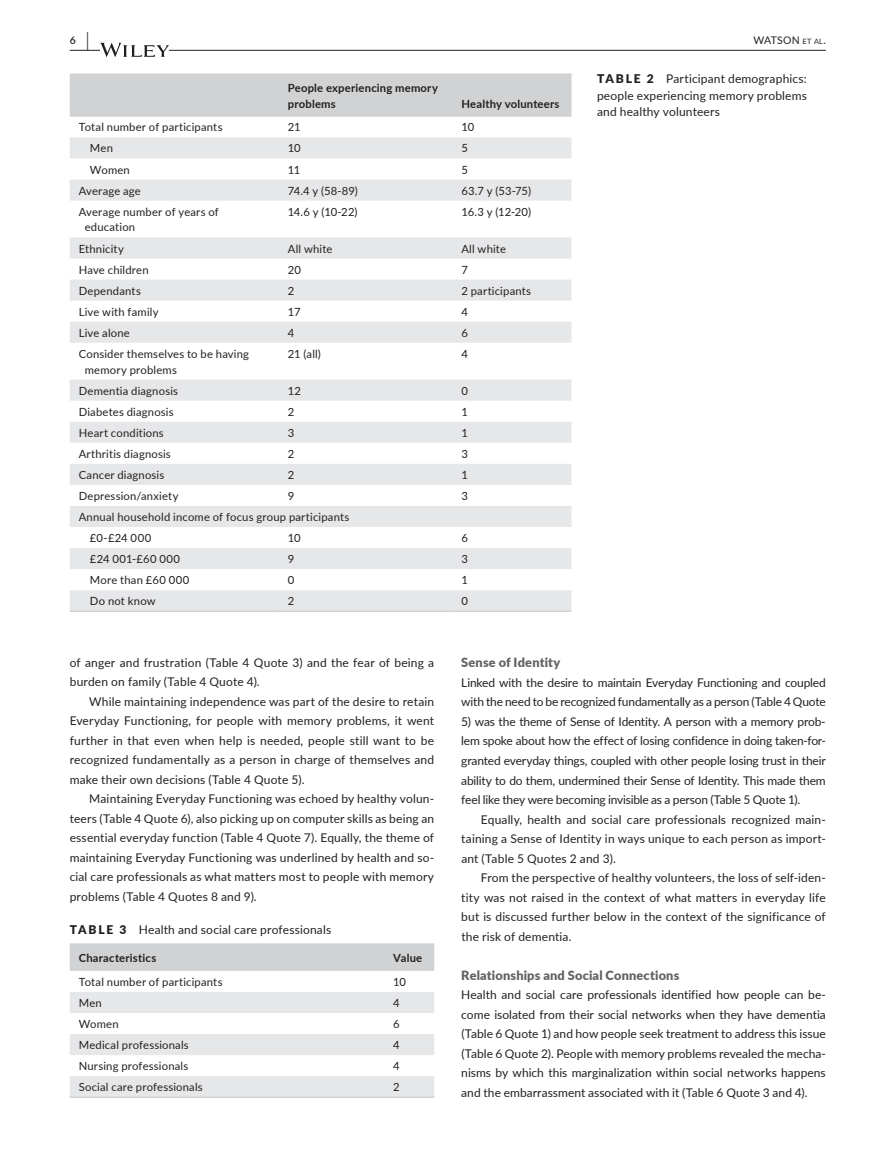
<style>
.page{position:relative;width:893px;height:1174px;background:#fff}
.page>*{position:absolute;margin:0;border:0;box-sizing:border-box;transform-origin:0 0}
.t1{font:900 12.75px "Lato";letter-spacing:.015em;color:#636366}
.t2{font:12px/19.5px "Lato";letter-spacing:.01em;color:#231f20;text-align:justify}
.t3{font:12px/19.5px "Lato";letter-spacing:-.015em;color:#231f20}
.t4{font:11.25px/15.8px "Lato";letter-spacing:.015em;color:#231f20}
.t5{font:700 11.25px/15.8px "Lato";letter-spacing:.02em;color:#231f20}
.t6{font:11.25px "Lato";letter-spacing:.04em;color:#231f20}
.t7{font:10.5px "Lato";letter-spacing:.02em;color:#231f20}
.t8{font:600 10.5px "Lato";color:#231f20}
.s1{font-size:19.5px}
.s2{font-size:7.35px}
.s3{font-weight:900}
</style>
<div class="page">
<hr style="left:70px;top:50px;width:756px;height:1px;background:#231f20">
<svg style="left:100px;top:43px;width:69px;height:14px"></svg>
<div style="left:70px;top:73px;width:501px;height:44px;background:#d1d2d4"></div>
<svg style="left:70px;top:137px;width:501px;height:473px"></svg>
<hr style="left:70px;top:610px;width:209px;height:2px;background:#d1d2d4">
<hr style="left:279px;top:610px;width:173px;height:2px;background:#d1d2d4">
<hr style="left:452px;top:610px;width:119px;height:2px;background:#d1d2d4">
<div style="left:70px;top:943px;width:364px;height:27px;background:#d1d2d4"></div>
<svg style="left:70px;top:992px;width:364px;height:104px"></svg>
<hr style="left:70px;top:1096px;width:314px;height:2px;background:#d1d2d4">
<hr style="left:384px;top:1096px;width:50px;height:2px;background:#d1d2d4">
<p class="t8" style="left:70px;top:33px;width:21px">6 <span class="s1">|</span></p>
<p class="t7" style="left:754px;top:33px;width:74px">WATSON <span class="s2">et al</span>.</p>
<p class="t5" style="left:288px;top:79px;width:152px">People experiencing memory problems</p>
<p class="t5" style="left:461px;top:95px;width:100px">Healthy volunteers</p>
<p class="t4" style="left:79px;top:119px;width:145px">Total number of participants</p>
<p class="t4" style="left:288px;top:119px;width:14px">21</p>
<p class="t4" style="left:461px;top:119px;width:14px">10</p>
<p class="t4" style="left:90px;top:140px;width:25px">Men</p>
<p class="t4" style="left:288px;top:140px;width:14px">10</p>
<p class="t4" style="left:461px;top:140px;width:8px">5</p>
<p class="t4" style="left:90px;top:161px;width:41px">Women</p>
<p class="t4" style="left:288px;top:161px;width:14px">11</p>
<p class="t4" style="left:461px;top:161px;width:8px">5</p>
<p class="t4" style="left:79px;top:182px;width:64px">Average age</p>
<p class="t4" style="left:288px;top:182px;width:72px">74.4 y (58‐89)</p>
<p class="t4" style="left:461px;top:182px;width:71px">63.7 y (53‐75)</p>
<p class="t4" style="left:85px;top:203px;width:136px;text-indent:-6px">Average number of years of education</p>
<p class="t4" style="left:288px;top:203px;width:71px">14.6 y (10‐22)</p>
<p class="t4" style="left:461px;top:203px;width:71px">16.3 y (12‐20)</p>
<p class="t4" style="left:79px;top:240px;width:47px">Ethnicity</p>
<p class="t4" style="left:288px;top:240px;width:46px">All white</p>
<p class="t4" style="left:461px;top:240px;width:46px">All white</p>
<p class="t4" style="left:79px;top:261px;width:71px">Have children</p>
<p class="t4" style="left:288px;top:261px;width:15px">20</p>
<p class="t4" style="left:461px;top:261px;width:8px">7</p>
<p class="t4" style="left:79px;top:282px;width:64px">Dependants</p>
<p class="t4" style="left:288px;top:282px;width:8px">2</p>
<p class="t4" style="left:461px;top:282px;width:71px">2 participants</p>
<p class="t4" style="left:79px;top:303px;width:81px">Live with family</p>
<p class="t4" style="left:288px;top:303px;width:14px">17</p>
<p class="t4" style="left:461px;top:303px;width:8px">4</p>
<p class="t4" style="left:79px;top:324px;width:53px">Live alone</p>
<p class="t4" style="left:288px;top:324px;width:8px">4</p>
<p class="t4" style="left:461px;top:324px;width:8px">6</p>
<p class="t4" style="left:85px;top:345px;width:166px;text-indent:-6px">Consider themselves to be having memory problems</p>
<p class="t4" style="left:288px;top:345px;width:35px">21 (all)</p>
<p class="t4" style="left:461px;top:345px;width:8px">4</p>
<p class="t4" style="left:79px;top:382px;width:101px">Dementia diagnosis</p>
<p class="t4" style="left:288px;top:382px;width:15px">12</p>
<p class="t4" style="left:461px;top:382px;width:8px">0</p>
<p class="t4" style="left:79px;top:403px;width:96px">Diabetes diagnosis</p>
<p class="t4" style="left:288px;top:403px;width:8px">2</p>
<p class="t4" style="left:461px;top:403px;width:8px">1</p>
<p class="t4" style="left:79px;top:424px;width:87px">Heart conditions</p>
<p class="t4" style="left:288px;top:424px;width:8px">3</p>
<p class="t4" style="left:461px;top:424px;width:8px">1</p>
<p class="t4" style="left:79px;top:445px;width:94px">Arthritis diagnosis</p>
<p class="t4" style="left:288px;top:445px;width:8px">2</p>
<p class="t4" style="left:461px;top:445px;width:8px">3</p>
<p class="t4" style="left:79px;top:466px;width:87px">Cancer diagnosis</p>
<p class="t4" style="left:288px;top:466px;width:8px">2</p>
<p class="t4" style="left:461px;top:466px;width:8px">1</p>
<p class="t4" style="left:79px;top:487px;width:101px">Depression/anxiety</p>
<p class="t4" style="left:288px;top:487px;width:8px">9</p>
<p class="t4" style="left:461px;top:487px;width:8px">3</p>
<p class="t4" style="left:90px;top:506px;width:261px;line-height:21px;text-indent:-11px">Annual household income of focus group participants £0‐£24 000</p>
<p class="t4" style="left:288px;top:530px;width:14px">10</p>
<p class="t4" style="left:461px;top:530px;width:8px">6</p>
<p class="t6" style="left:90px;top:551px;width:92px">£24 001‐£60 000</p>
<p class="t4" style="left:288px;top:551px;width:8px">9</p>
<p class="t4" style="left:461px;top:551px;width:8px">3</p>
<p class="t4" style="left:90px;top:572px;width:101px">More than £60 000</p>
<p class="t4" style="left:288px;top:572px;width:8px">0</p>
<p class="t4" style="left:461px;top:572px;width:8px">1</p>
<p class="t4" style="left:90px;top:593px;width:67px">Do not know</p>
<p class="t4" style="left:288px;top:593px;width:8px">2</p>
<p class="t4" style="left:461px;top:593px;width:8px">0</p>
<p class="t2" style="left:597px;top:70px;width:211px;line-height:16.5px"><span class="s3">TABLE 2</span> Participant demographics: people experiencing memory problems and healthy volunteers</p>
<p class="t2" style="left:70px;top:652px;width:366px">of anger and frustration (Table 4 Quote 3) and the fear of being a burden on family (Table 4 Quote 4).</p>
<p class="t2" style="left:70px;top:691px;width:366px;text-indent:20px">While maintaining independence was part of the desire to retain Everyday Functioning, for people with memory problems, it went further in that even when help is needed, people still want to be recognized fundamentally as a person in charge of themselves and make their own decisions (Table 4 Quote 5).</p>
<p class="t2" style="left:70px;top:788px;width:366px;text-indent:20px">Maintaining Everyday Functioning was echoed by healthy volun‐ teers (Table 4 Quote 6), also picking up on computer skills as being an essential everyday function (Table 4 Quote 7). Equally, the theme of maintaining Everyday Functioning was underlined by health and so‐ cial care professionals as what matters most to people with memory problems (Table 4 Quotes 8 and 9).</p>
<p class="t2" style="left:70px;top:919px;width:263px"><span class="s3">TABLE 3</span> Health and social care professionals</p>
<p class="t5" style="left:79px;top:949px;width:79px">Characteristics</p>
<p class="t5" style="left:393px;top:949px;width:31px">Value</p>
<p class="t4" style="left:79px;top:973px;width:145px">Total number of participants</p>
<p class="t4" style="left:393px;top:973px;width:14px">10</p>
<p class="t4" style="left:79px;top:994px;width:25px">Men</p>
<p class="t4" style="left:393px;top:994px;width:8px">4</p>
<p class="t4" style="left:79px;top:1015px;width:41px">Women</p>
<p class="t4" style="left:393px;top:1015px;width:8px">6</p>
<p class="t4" style="left:79px;top:1036px;width:111px">Medical professionals</p>
<p class="t4" style="left:393px;top:1036px;width:8px">4</p>
<p class="t4" style="left:79px;top:1057px;width:111px">Nursing professionals</p>
<p class="t4" style="left:393px;top:1057px;width:8px">4</p>
<p class="t4" style="left:79px;top:1078px;width:125px">Social care professionals</p>
<p class="t4" style="left:393px;top:1078px;width:8px">2</p>
<p class="t1" style="left:461px;top:653px;width:101px">Sense of Identity</p>
<p class="t3" style="left:461px;top:672px;width:366px">Linked with the desire to maintain Everyday Functioning and coupled with the need to be recognized fundamentally as a person (Table 4 Quote</p>
<p class="t2" style="left:461px;top:711px;width:366px">5) was the theme of Sense of Identity. A person with a memory prob‐ lem spoke about how the effect of losing confidence in doing taken‐for‐ granted everyday things, coupled with other people losing trust in their ability to do them, undermined their Sense of Identity. This made them feel like they were becoming invisible as a person (Table 5 Quote 1).</p>
<p class="t2" style="left:461px;top:809px;width:366px;text-indent:20px">Equally, health and social care professionals recognized main‐ taining a Sense of Identity in ways unique to each person as import‐ ant (Table 5 Quotes 2 and 3).</p>
<p class="t2" style="left:461px;top:867px;width:366px;text-indent:20px">From the perspective of healthy volunteers, the loss of self‐iden‐ tity was not raised in the context of what matters in everyday life but is discussed further below in the context of the significance of the risk of dementia.</p>
<p class="t1" style="left:461px;top:965px;width:220px">Relationships and Social Connections</p>
<p class="t2" style="left:461px;top:984px;width:366px">Health and social care professionals identified how people can be‐ come isolated from their social networks when they have dementia (Table 6 Quote 1) and how people seek treatment to address this issue (Table 6 Quote 2). People with memory problems revealed the mecha‐ nisms by which this marginalization within social networks happens and the embarrassment associated with it (Table 6 Quote 3 and 4).</p>
</div>
